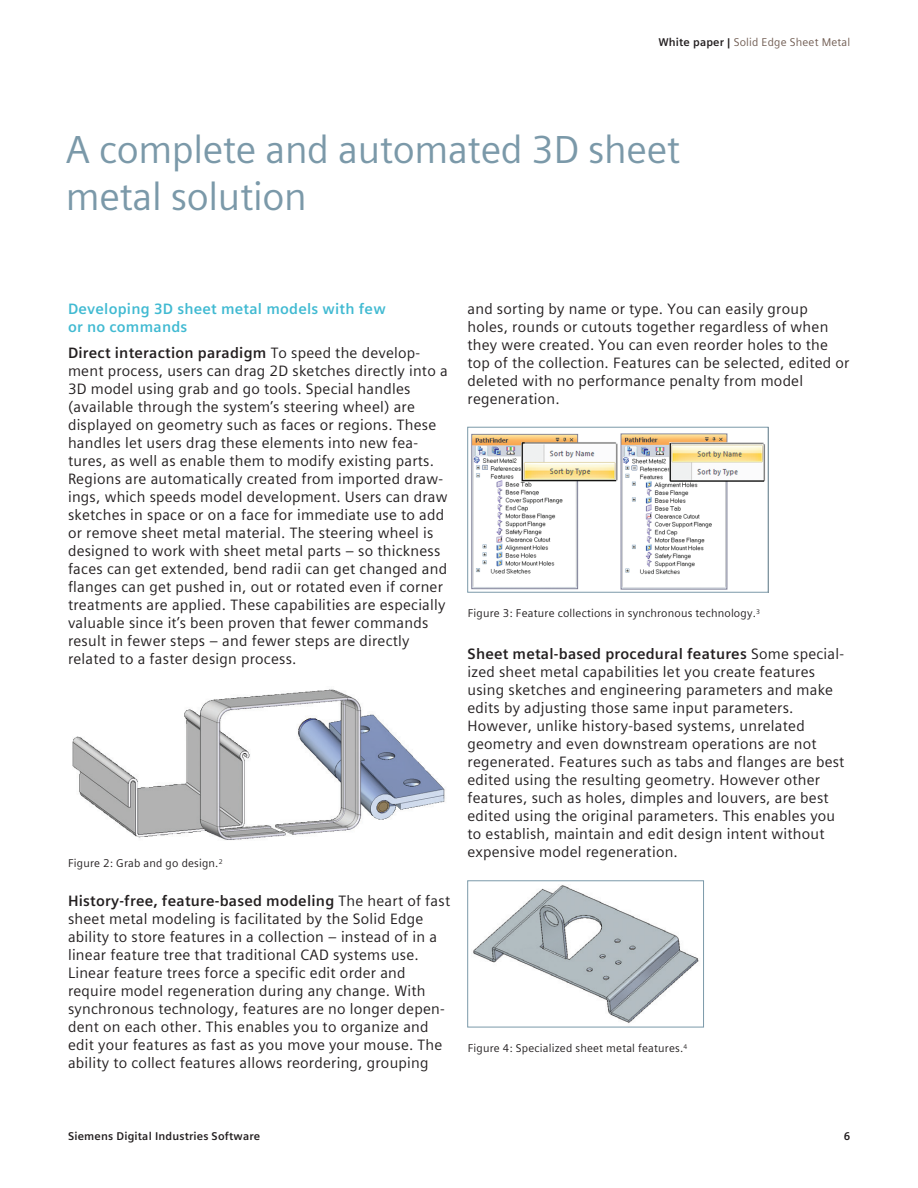
<style>
.page{position:relative;width:918px;height:1188px;background:#fff}
.page>*{position:absolute;margin:0;border:0;box-sizing:border-box;transform-origin:0 0}
.t1{font:39px/46.8px "Siemens Sans Global";letter-spacing:-.01em;color:#7b99a9}
.t2{font:15px/18px "Siemens Sans Global";letter-spacing:.015em;color:#231f20}
.t3{font:700 15px/18px "Siemens Sans Global";letter-spacing:.015em;color:#41bad2}
.t4{font:11.25px "Siemens Sans Global";letter-spacing:.015em;color:#231f20}
.t5{font:700 11.25px "Siemens Sans Global";letter-spacing:.015em;color:#231f20}
.t6{font:11.25px "Siemens Sans Global";letter-spacing:.015em;color:#725e54}
.s1{font-weight:700;color:#231f20}
.s2{font-weight:700}
</style>
<div class="page">
<img style="left:72px;top:689px;width:373px;height:151px">
<img style="left:471px;top:433px;width:294px;height:157px">
<div style="left:468px;top:427px;width:300px;height:165px;border:1px solid #7b99a9"></div>
<img style="left:473px;top:885px;width:226px;height:138px">
<p class="t6" style="left:658px;top:34px;width:194px"><span class="s1">White paper |</span> Solid Edge Sheet Metal</p>
<h1 class="t1" style="left:66px;top:126px;width:616px">A complete and automated 3D sheet metal solution</h1>
<p class="t3" style="left:68px;top:300px;width:319px">Developing 3D sheet metal models with few or no commands</p>
<p class="t2" style="left:68px;top:344px;width:381px"><span class="s2">Direct interaction paradigm</span> To speed the develop&shy;ment process, users can drag 2D sketches directly into a 3D model using grab and go tools. Special handles (available through the system’s steering wheel) are displayed on geometry such as faces or regions. These handles let users drag these elements into new fea&shy;tures, as well as enable them to modify existing parts.<br>Regions are automatically created from imported draw&shy;ings, which speeds model development. Users can draw sketches in space or on a face for immediate use to add or remove sheet metal material. The steering wheel is designed to work with sheet metal parts – so thickness faces can get extended, bend radii can get changed and flanges can get pushed in, out or rotated even if corner treatments are applied. These capabilities are especially valuable since it’s been proven that fewer commands result in fewer steps – and fewer steps are directly related to a faster design process.</p>
<p class="t4" style="left:68px;top:855px;width:156px">Figure 2: Grab and go design.<sup>2</sup></p>
<p class="t2" style="left:68px;top:892px;width:384px"><span class="s2">History-free, feature-based modeling</span> The heart of fast sheet metal modeling is facilitated by the Solid Edge ability to store features in a collection – instead of in a linear feature tree that traditional CAD systems use.<br>Linear feature trees force a specific edit order and require model regeneration during any change. With synchronous technology, features are no longer depen&shy;dent on each other. This enables you to organize and edit your features as fast as you move your mouse. The ability to collect features allows reordering, grouping</p>
<p class="t2" style="left:468px;top:300px;width:383px">and sorting by name or type. You can easily group holes, rounds or cutouts together regardless of when they were created. You can even reorder holes to the top of the collection. Features can be selected, edited or deleted with no performance penalty from model regeneration.</p>
<p class="t4" style="left:468px;top:605px;width:294px">Figure 3: Feature collections in synchronous technology.<sup>3</sup></p>
<p class="t2" style="left:468px;top:645px;width:378px"><span class="s2">Sheet metal-based procedural features</span> Some special&shy;ized sheet metal capabilities let you create features using sketches and engineering parameters and make edits by adjusting those same input parameters.<br>However, unlike history-based systems, unrelated geometry and even downstream operations are not regenerated. Features such as tabs and flanges are best edited using the resulting geometry. However other features, such as holes, dimples and louvers, are best edited using the original parameters. This enables you to establish, maintain and edit design intent without expensive model regeneration.</p>
<p class="t4" style="left:468px;top:1040px;width:221px">Figure 4: Specialized sheet metal features.<sup>4</sup></p>
<p class="t5" style="left:68px;top:1127px;width:194px">Siemens Digital Industries Software</p>
<p class="t5" style="left:844px;top:1127px;width:8px">6</p>
</div>
